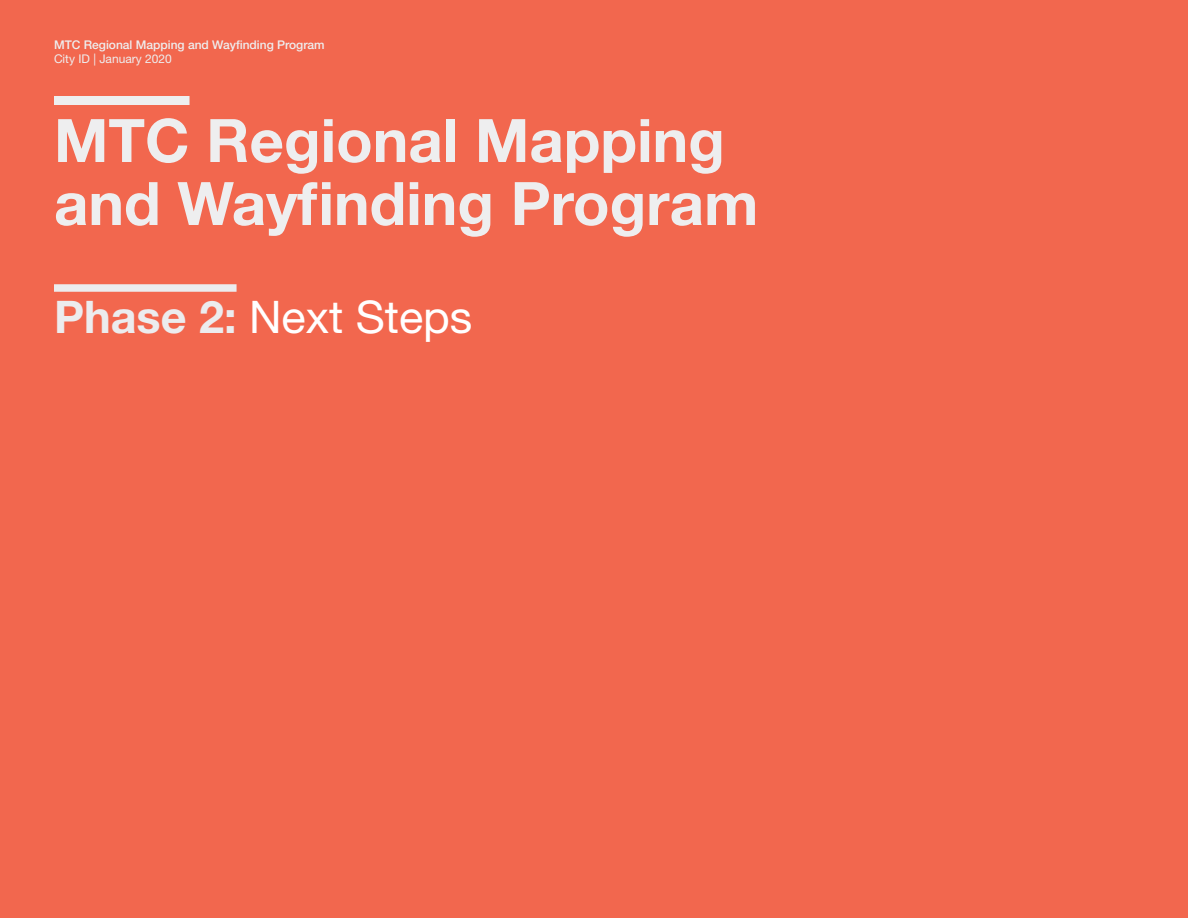
<style>
.page{position:relative;width:1188px;height:918px;background:#f2674e}
.page>*{position:absolute;margin:0;border:0;box-sizing:border-box;transform-origin:0 0}
.Cover_header_40pt{font:700 60px/63px "Helvetica Neue LT Std";color:#eeeeef}
.Page_header_30pt___3{font:45px "Helvetica Neue LT Std";color:#fff}
.t1{font:500 12px "Helvetica Neue LT Std";color:#eeeeef}
.t2{font:12px "Helvetica Neue LT Std";color:#eeeeef}
.s1{font-weight:700;color:#ececee}
</style>
<div class="page">
<div style="left:54px;top:96px;width:136px;height:9px;background:#eeeeef"></div>
<div style="left:54px;top:284px;width:183px;height:8px;background:#ececee"></div>
<p class="t1" style="left:54px;top:38px;width:272px">MTC Regional Mapping and Wayfinding Program</p>
<p class="t2" style="left:54px;top:51px;width:119px">City ID | January 2020</p>
<p class="Cover_header_40pt" style="left:54px;top:108px;width:706px">MTC Regional Mapping and Wayfinding Program</p>
<p class="Page_header_30pt___3" style="left:54px;top:290px;width:420px"><span class="s1">Phase 2:</span> Next Steps</p>
</div>
